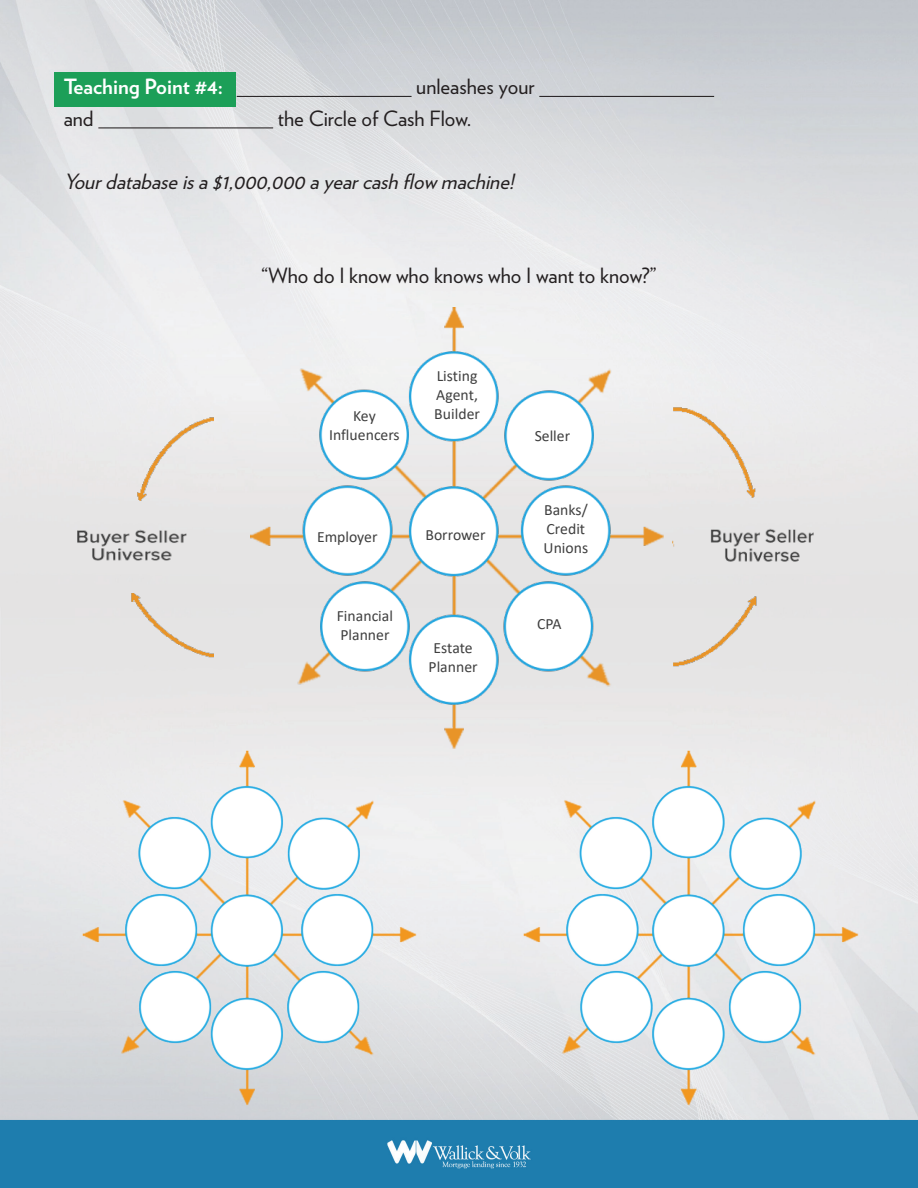
<style>
.page{position:relative;width:918px;height:1188px;background:#fff}
.page>*{position:absolute;margin:0;border:0;box-sizing:border-box;transform-origin:0 0}
.t1{font:21px "Verlag";color:#231f20}
.t2{font:italic 21px "Verlag";color:#231f20}
.t3{font:700 21px "Verlag";color:#fff}
.t4{font:15.75px/19px "Calibri";color:#3f3f3f}
</style>
<div class="page">
<img style="left:0;top:0;width:918px;height:1188px">
<div style="left:117px;top:267px;width:118px;height:80px;background:#efeff0"></div>
<div style="left:681px;top:337px;width:119px;height:16px;background:#ececee"></div>
<img style="left:250px;top:308px;width:414px;height:440px">
<img style="left:78px;top:370px;width:135px;height:341px">
<img style="left:673px;top:353px;width:141px;height:364px">
<img style="left:82px;top:750px;width:335px;height:356px">
<img style="left:524px;top:750px;width:335px;height:356px">
<div style="left:54px;top:73px;width:181px;height:34px;background:#1c9f58"></div>
<hr style="left:237px;top:96px;width:175px;height:1px;background:#231f20">
<hr style="left:539px;top:96px;width:175px;height:1px;background:#231f20">
<hr style="left:98px;top:127px;width:175px;height:1px;background:#231f20">
<h1 class="t3" style="left:64px;top:70px;width:161px">Teaching Point #4:</h1>
<h1 class="t1" style="left:416px;top:71px;width:120px">unleashes your</h1>
<h1 class="t1" style="left:64px;top:103px;width:31px">and</h1>
<h1 class="t1" style="left:278px;top:103px;width:195px">the Circle of Cash Flow.</h1>
<h1 class="t2" style="left:64px;top:166px;width:458px">Yourdatabaseisa$1,000,000ayearcashflow machine!</h1>
<h1 class="t1" style="left:261px;top:260px;width:397px">“Who do I know who knows who I want to know?”</h1>
<p class="t4" style="left:329px;top:406px;width:72px;text-align:center">Key<br>Influencers</p>
<p class="t4" style="left:434px;top:366px;width:47px">Listing<br>Agent,<br>Builder</p>
<p class="t4" style="left:317px;top:527px;width:62px">Employer</p>
<p class="t4" style="left:337px;top:605px;width:58px">Financial<br>Planner</p>
<p class="t4" style="left:426px;top:525px;width:62px">Borrower</p>
<p class="t4" style="left:429px;top:638px;width:51px;text-align:center">Estate<br>Planner</p>
<p class="t4" style="left:535px;top:426px;width:37px">Seller</p>
<p class="t4" style="left:544px;top:500px;width:46px">Banks/<br>Credit<br>Unions</p>
<p class="t4" style="left:537px;top:614px;width:26px">CPA</p>
</div>
